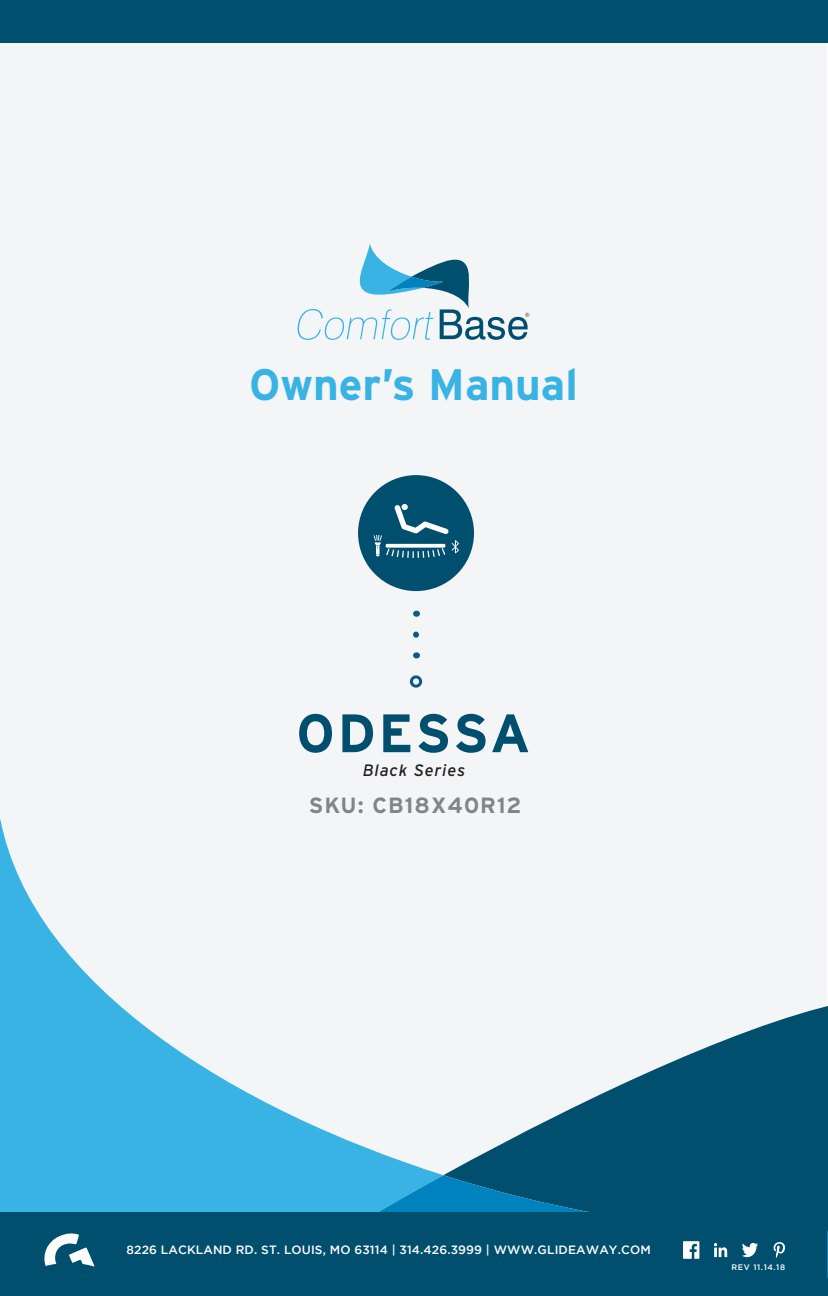
<style>
.page{position:relative;width:828px;height:1296px;background:#fff}
.page>*{position:absolute;margin:0;border:0;box-sizing:border-box;transform-origin:0 0}
.t1{font:700 54px "Interstate";letter-spacing:.035em;color:#014f6e}
.t2{font:700 44px "Interstate";color:#38b3e4}
.t3{font:700 22px "Interstate";letter-spacing:.05em;color:#838483}
.t4{font:italic 16.4px "Interstate";letter-spacing:.05em;color:#231f20}
.t5{font:500 12px "Gotham";letter-spacing:.01em;color:#fff}
.t6{font:500 8px "Gotham";letter-spacing:.075em;color:#fff}
</style>
<div class="page">
<div style="left:0;top:2px;width:827px;height:1294px;background:#f4f5f6"></div>
<svg style="left:0;top:819px;width:443px;height:394px"></svg>
<svg style="left:444px;top:1006px;width:384px;height:169px;fill:#014f6e"></svg>
<svg style="left:186px;top:1175px;width:642px;height:121px;background:#1479a2"></svg>
<svg style="left:297px;top:243px;width:232px;height:97px"></svg>
<div style="left:0;top:1213px;width:827px;height:83px;background:#014f6e"></div>
<svg style="left:44px;top:1233px;width:50px;height:34px"></svg>
<svg style="left:774px;top:1242px;width:11px;height:16px"></svg>
<svg style="left:683px;top:1241px;width:16px;height:18px"></svg>
<svg style="left:714px;top:1243px;width:13px;height:14px"></svg>
<svg style="left:742px;top:1243px;width:16px;height:14px"></svg>
<div style="left:358px;top:475px;width:116px;height:116px;background:#014f6e;border-radius:50%"></div>
<svg style="left:374px;top:505px;width:85px;height:53px"></svg>
<div style="left:410px;top:675px;width:12px;height:13px;border:3px solid #0f5a84;border-radius:50%"></div>
<svg style="left:413px;top:635px;width:6px;height:3px"></svg>
<div style="left:0;top:0;width:828px;height:42px;background:#014f6e"></div>
<h2 class="t2" style="left:249px;top:360px;width:330px">Owner’s Manual</h2>
<h1 class="t1" style="left:296px;top:703px;width:236px">ODESSA</h1>
<h3 class="t4" style="left:363px;top:761px;width:104px">Black Series</h3>
<h3 class="t3" style="left:309px;top:793px;width:214px">SKU: CB18X40R12</h3>
<p class="t5" style="left:127px;top:1243px;width:526px">8226 LACKLAND RD. ST. LOUIS, MO 63114 | 314.426.3999 | WWW.GLIDEAWAY.COM</p>
<p class="t6" style="left:731px;top:1262px;width:55px">REV 11.14.18</p>
</div>
